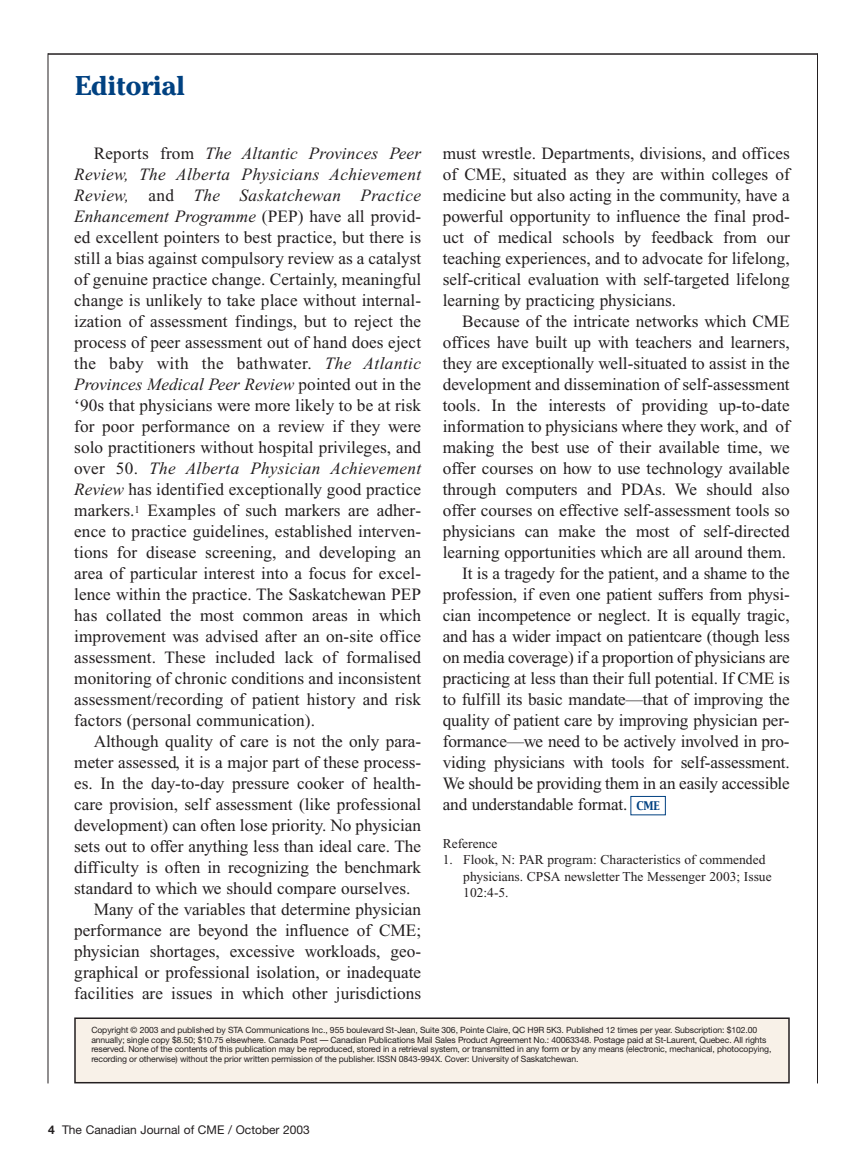
<style>
.page{position:relative;width:864px;height:1175px;background:#fff}
.page>*{position:absolute;margin:0;border:0;box-sizing:border-box;transform-origin:0 0}
.t1{font:700 27px "Cheltenham";color:#004181}
.t2{font:17.25px/21px "Times New Roman";color:#231f20;text-align:justify}
.t3{font:13.5px/16.5px "Times New Roman";color:#231f20}
.t4{font:12px "Helvetica Neue";color:#231f20}
.t5{font:10.5px "Capitals";color:#004181}
.t6{font:8.7px/9.8px "Helvetica Neue";letter-spacing:-.01em;color:#231f20}
.s1{font-style:italic}
.s2{font-weight:700}
</style>
<div class="page">
<hr style="left:48px;top:53px;width:770px;height:2px;background:#231f20">
<hr style="left:48px;top:53px;width:1px;height:1030px;background:#231f20">
<hr style="left:817px;top:53px;width:1px;height:1030px;background:#231f20">
<div style="left:75px;top:1018px;width:714px;height:64px;background:#f8f1e8"></div>
<div style="left:74px;top:1017px;width:716px;height:66px;border:2px solid #231f20"></div>
<div style="left:630px;top:796px;width:36px;height:19px;border:1px solid #004181"></div>
<h1 class="t1" style="left:75px;top:75px;width:112px">Editorial</h1>
<p class="t2" style="left:74px;top:144px;width:349px;text-indent:19px">Reports from <span class="s1">The Altantic Provinces Peer Review, The Alberta Physicians Achievement Review,</span> and <span class="s1">The Saskatchewan Practice Enhancement Programme</span> (PEP) have all provid&shy;ed excellent pointers to best practice, but there is still a bias against compulsory review as a catalyst of genuine practice change. Certainly, meaningful change is unlikely to take place without internal&shy;ization of assessment findings, but to reject the process of peer assessment out of hand does eject the baby with the bathwater. <span class="s1">The Atlantic Provinces Medical Peer Review</span> pointed out in the ‘90s that physicians were more likely to be at risk for poor performance on a review if they were solo practitioners without hospital privileges, and over 50. <span class="s1">The Alberta Physician Achievement Review</span> has identified exceptionally good practice markers.<sup>1</sup> Examples of such markers are adher&shy;ence to practice guidelines, established interven&shy;tions for disease screening, and developing an area of particular interest into a focus for excel&shy;lence within the practice. The Saskatchewan PEP has collated the most common areas in which improvement was advised after an on-site office assessment. These included lack of formalised monitoring of chronic conditions and inconsistent assessment/recording of patient history and risk factors (personal communication).</p>
<p class="t2" style="left:94px;top:732px;width:329px">Although quality of care is not the only para-</p>
<p class="t2" style="left:74px;top:753px;width:348px">meter assessed, it is a major part of these process-</p>
<p class="t2" style="left:74px;top:774px;width:348px">es. In the day-to-day pressure cooker of health-</p>
<p class="t2" style="left:74px;top:795px;width:348px">care provision, self assessment (like professional</p>
<p class="t2" style="left:74px;top:816px;width:348px">development) can often lose priority. No physician</p>
<p class="t2" style="left:74px;top:837px;width:348px">sets out to offer anything less than ideal care. The</p>
<p class="t2" style="left:74px;top:858px;width:348px">difficulty is often in recognizing the benchmark</p>
<p class="t2" style="left:74px;top:879px;width:338px">standard to which we should compare ourselves.</p>
<p class="t2" style="left:94px;top:900px;width:329px">Many of the variables that determine physician</p>
<p class="t2" style="left:74px;top:921px;width:348px">performance are beyond the influence of CME;</p>
<p class="t2" style="left:74px;top:942px;width:348px">physician shortages, excessive workloads, geo-</p>
<p class="t2" style="left:74px;top:963px;width:348px">graphical or professional isolation, or inadequate</p>
<p class="t2" style="left:74px;top:984px;width:348px">facilities are issues in which other jurisdictions</p>
<p class="t2" style="left:443px;top:144px;width:348px">must wrestle. Departments, divisions, and offices of CME, situated as they are within colleges of medicine but also acting in the community, have a powerful opportunity to influence the final prod&shy;uct of medical schools by feedback from our teaching experiences, and to advocate for lifelong, self-critical evaluation with self-targeted lifelong learning by practicing physicians.</p>
<p class="t2" style="left:462px;top:312px;width:329px">Because of the intricate networks which CME</p>
<p class="t2" style="left:443px;top:333px;width:348px">offices have built up with teachers and learners,</p>
<p class="t2" style="left:443px;top:354px;width:348px">they are exceptionally well-situated to assist in the</p>
<p class="t2" style="left:443px;top:375px;width:348px">development and dissemination of self-assessment</p>
<p class="t2" style="left:443px;top:396px;width:348px">tools. In the interests of providing up-to-date</p>
<p class="t2" style="left:443px;top:417px;width:348px">information to physicians where they work, and of</p>
<p class="t2" style="left:443px;top:438px;width:348px">making the best use of their available time, we</p>
<p class="t2" style="left:443px;top:459px;width:348px">offer courses on how to use technology available</p>
<p class="t2" style="left:443px;top:480px;width:348px">through computers and PDAs. We should also</p>
<p class="t2" style="left:443px;top:501px;width:348px">offer courses on effective self-assessment tools so</p>
<p class="t2" style="left:443px;top:522px;width:348px">physicians can make the most of self-directed</p>
<p class="t2" style="left:443px;top:543px;width:345px">learning opportunities which are all around them.</p>
<p class="t2" style="left:462px;top:564px;width:329px">It is a tragedy for the patient, and a shame to the</p>
<p class="t2" style="left:443px;top:585px;width:348px">profession, if even one patient suffers from physi-</p>
<p class="t2" style="left:443px;top:606px;width:348px">cian incompetence or neglect. It is equally tragic,</p>
<p class="t2" style="left:443px;top:627px;width:348px">and has a wider impact on patientcare (though less</p>
<p class="t2" style="left:443px;top:648px;width:348px">on media coverage) if a proportion of physicians are</p>
<p class="t2" style="left:443px;top:669px;width:348px">practicing at less than their full potential. If CME is</p>
<p class="t2" style="left:443px;top:690px;width:348px">to fulfill its basic mandate—that of improving the</p>
<p class="t2" style="left:443px;top:711px;width:348px">quality of patient care by improving physician per-</p>
<p class="t2" style="left:443px;top:732px;width:348px">formance—we need to be actively involved in pro-</p>
<p class="t2" style="left:443px;top:753px;width:348px">viding physicians with tools for self-assessment.</p>
<p class="t2" style="left:443px;top:774px;width:348px">We should be providing them in an easily accessible</p>
<p class="t2" style="left:443px;top:795px;width:186px">and understandable format.</p>
<p class="t3" style="left:443px;top:836px;width:56px">Reference</p>
<p class="t3" style="left:463px;top:853px;width:310px;text-indent:-21px">1. Flook, N: PAR program: Characteristics of commended physicians. CPSA newsletter The Messenger 2003; Issue<br>102:4-5.</p>
<p class="t5" style="left:636px;top:799px;width:25px">CME</p>
<p class="t6" style="left:91px;top:1025px;width:682px">Copyright © 2003 and published by STA Communications Inc., 955 boulevard St-Jean, Suite 306, Pointe Claire, QC H9R 5K3. Published 12 times per year. Subscription: $102.00 annually; single copy $8.50; $10.75 elsewhere. Canada Post — Canadian Publications Mail Sales Product Agreement No.: 40063348. Postage paid at St-Laurent, Quebec. All rights reserved. None of the contents of this publication may be reproduced, stored in a retrieval system, or transmitted in any form or by any means (electronic, mechanical, photocopying, recording or otherwise) without the prior written permission of the publisher. ISSN 0843-994X. Cover: University of Saskatchewan.</p>
<p class="t4" style="left:48px;top:1125px;width:263px"><span class="s2">4</span> The Canadian Journal of CME / October 2003</p>
</div>
